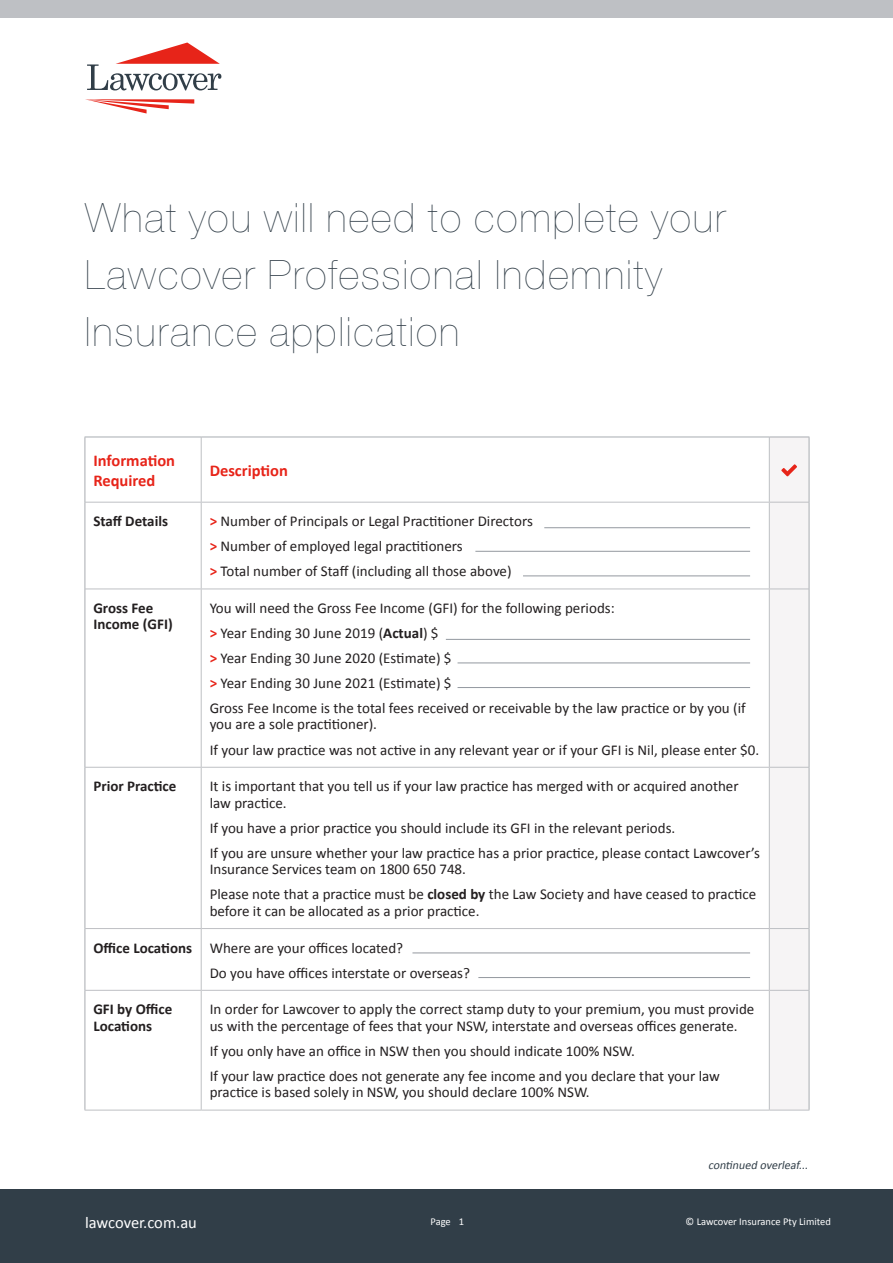
<style>
.page{position:relative;width:893px;height:1263px;background:#fff}
.page>*{position:absolute;margin:0;border:0;box-sizing:border-box;transform-origin:0 0}
.HEADERS2{font:200 40.5px/57px "Helvetica Neue";letter-spacing:.05em;color:#313e48}
.t1{font:700 16.5px/19.8px "Calibri";color:#e72419}
.t2{font:16.5px "Calibri";letter-spacing:-.005em;color:#fff}
.t3{font:15px/16.5px "Calibri";color:#231f20}
.t4{font:700 15px/16.5px "Calibri";color:#231f20}
.t5{font:italic 12px "Calibri";color:#313e48}
.t6{font:10.5px "Calibri";color:#fff}
.s1{font-weight:700;color:#e72419}
.s2{font-weight:700}
</style>
<div class="page">
<svg style="left:85px;top:99px;width:109px;height:14px"></svg>
<svg style="left:87px;top:43px;width:134px;height:47px"></svg>
<div style="left:0;top:0;width:893px;height:17px;background:#bec0c4"></div>
<div style="left:0;top:1190px;width:893px;height:73px;background:#313e48"></div>
<hr style="left:201px;top:437px;width:1px;height:65px;background:#bec0c4">
<hr style="left:85px;top:502px;width:116px;height:1px;background:#bec0c4">
<hr style="left:201px;top:502px;width:568px;height:1px;background:#bec0c4">
<hr style="left:201px;top:502px;width:1px;height:87px;background:#bec0c4">
<hr style="left:85px;top:589px;width:116px;height:1px;background:#bec0c4">
<hr style="left:201px;top:589px;width:568px;height:1px;background:#bec0c4">
<hr style="left:201px;top:589px;width:1px;height:178px;background:#bec0c4">
<hr style="left:85px;top:767px;width:116px;height:1px;background:#bec0c4">
<hr style="left:201px;top:767px;width:568px;height:1px;background:#bec0c4">
<hr style="left:201px;top:768px;width:1px;height:160px;background:#bec0c4">
<hr style="left:85px;top:928px;width:116px;height:1px;background:#bec0c4">
<hr style="left:201px;top:928px;width:568px;height:1px;background:#bec0c4">
<hr style="left:201px;top:929px;width:1px;height:61px;background:#bec0c4">
<hr style="left:85px;top:990px;width:116px;height:1px;background:#bec0c4">
<hr style="left:201px;top:990px;width:568px;height:1px;background:#bec0c4">
<hr style="left:201px;top:991px;width:1px;height:119px;background:#bec0c4">
<hr style="left:85px;top:1110px;width:116px;height:1px;background:#bec0c4">
<hr style="left:201px;top:1110px;width:568px;height:1px;background:#bec0c4">
<hr style="left:769px;top:1110px;width:40px;height:1px;background:#bec0c4">
<hr style="left:85px;top:437px;width:116px;height:1px;background:#a8acb1">
<hr style="left:85px;top:437px;width:1px;height:65px;background:#a8acb1">
<hr style="left:201px;top:437px;width:568px;height:1px;background:#a8acb1">
<hr style="left:809px;top:437px;width:1px;height:65px;background:#a8acb1">
<hr style="left:85px;top:502px;width:1px;height:87px;background:#a8acb1">
<hr style="left:809px;top:502px;width:1px;height:87px;background:#a8acb1">
<hr style="left:85px;top:589px;width:1px;height:178px;background:#a8acb1">
<hr style="left:809px;top:589px;width:1px;height:178px;background:#a8acb1">
<hr style="left:85px;top:767px;width:1px;height:161px;background:#a8acb1">
<hr style="left:809px;top:767px;width:1px;height:161px;background:#a8acb1">
<hr style="left:85px;top:928px;width:1px;height:62px;background:#a8acb1">
<hr style="left:809px;top:928px;width:1px;height:62px;background:#a8acb1">
<hr style="left:85px;top:990px;width:1px;height:120px;background:#a8acb1">
<hr style="left:809px;top:990px;width:1px;height:120px;background:#a8acb1">
<div style="left:769px;top:437px;width:40px;height:673px;background:#f6f4f5"></div>
<hr style="left:544px;top:527px;width:206px;height:1px;background:#93989f">
<hr style="left:446px;top:639px;width:304px;height:1px;background:#93989f">
<hr style="left:475px;top:551px;width:275px;height:1px;background:#93989f">
<hr style="left:458px;top:662px;width:292px;height:1px;background:#93989f">
<hr style="left:412px;top:952px;width:338px;height:1px;background:#93989f">
<hr style="left:523px;top:575px;width:227px;height:1px;background:#93989f">
<hr style="left:458px;top:687px;width:292px;height:1px;background:#93989f">
<hr style="left:478px;top:977px;width:272px;height:1px;background:#93989f">
<p class="HEADERS2" style="left:85px;top:188px;width:642px">What you will need to complete your<br>Lawcover Professional Indemnity<br>Insurance application</p>
<p class="t1" style="left:93px;top:450px;width:83px">Information<br>Required</p>
<p class="t1" style="left:210px;top:460px;width:80px">Description</p>
<p class="t4" style="left:93px;top:512px;width:76px">Staff Details</p>
<p class="t3" style="left:210px;top:512px;width:325px"><span class="s1">&gt;</span> Number of Principals or Legal Practitioner Directors</p>
<p class="t3" style="left:210px;top:537px;width:255px"><span class="s1">&gt;</span> Number of employed legal practitioners</p>
<p class="t3" style="left:210px;top:562px;width:303px"><span class="s1">&gt;</span> Total number of Staff (including all those above)</p>
<p class="t4" style="left:93px;top:599px;width:81px">Gross Fee<br>Income (GFI)</p>
<p class="t3" style="left:210px;top:599px;width:407px">You will need the Gross Fee Income (GFI) for the following periods:</p>
<p class="t3" style="left:210px;top:624px;width:230px"><span class="s1">&gt;</span> Year Ending 30 June 2019 (<span class="s2">Actual</span>) $</p>
<p class="t3" style="left:210px;top:649px;width:243px"><span class="s1">&gt;</span> Year Ending 30 June 2020 (Estimate) $</p>
<p class="t3" style="left:210px;top:674px;width:243px"><span class="s1">&gt;</span> Year Ending 30 June 2021 (Estimate) $</p>
<p class="t3" style="left:210px;top:699px;width:538px">Gross Fee Income is the total fees received or receivable by the law practice or by you (if you are a sole practitioner).</p>
<p class="t3" style="left:210px;top:740px;width:551px">If your law practice was not active in any relevant year or if your GFI is Nil, please enter $0.</p>
<p class="t4" style="left:93px;top:777px;width:85px">Prior Practice</p>
<p class="t3" style="left:210px;top:777px;width:530px">It is important that you tell us if your law practice has merged with or acquired another law practice.</p>
<p class="t3" style="left:210px;top:819px;width:467px">If you have a prior practice you should include its GFI in the relevant periods.</p>
<p class="t3" style="left:210px;top:844px;width:552px">If you are unsure whether your law practice has a prior practice, please contact Lawcover’s<br>Insurance Services team on 1800 650 748.</p>
<p class="t3" style="left:210px;top:885px;width:548px">Please note that a practice must be <span class="s2">closed by</span> the Law Society and have ceased to practice before it can be allocated as a prior practice.</p>
<p class="t4" style="left:93px;top:939px;width:100px">Office Locations</p>
<p class="t3" style="left:210px;top:939px;width:195px">Where are your offices located?</p>
<p class="t3" style="left:210px;top:964px;width:262px">Do you have offices interstate or overseas?</p>
<p class="t4" style="left:93px;top:1000px;width:80px">GFI by Office<br>Locations</p>
<p class="t3" style="left:210px;top:1000px;width:546px">In order for Lawcover to apply the correct stamp duty to your premium, you must provide us with the percentage of fees that your NSW, interstate and overseas offices generate.</p>
<p class="t3" style="left:210px;top:1042px;width:427px">If you only have an office in NSW then you should indicate 100% NSW.</p>
<p class="t3" style="left:210px;top:1067px;width:512px">If your law practice does not generate any fee income and you declare that your law practice is based solely in NSW, you should declare 100% NSW.</p>
<p class="t5" style="left:708px;top:1158px;width:104px">continued overleaf...</p>
<p class="t2" style="left:85px;top:1212px;width:113px">lawcover.com.au</p>
<p class="t6" style="left:430px;top:1215px;width:35px">Page 1</p>
<p class="t6" style="left:686px;top:1215px;width:147px">© Lawcover Insurance Pty Limited</p>
</div>
